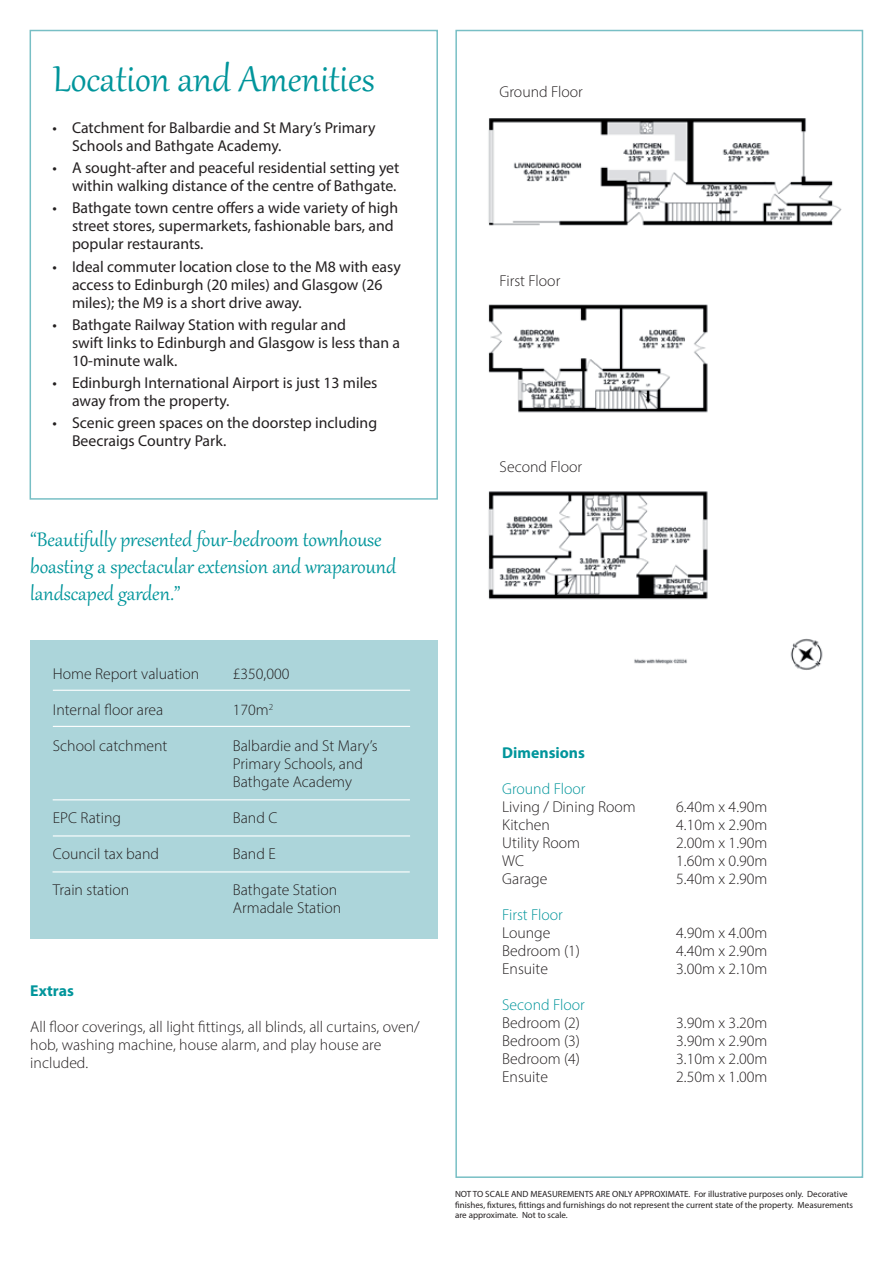
<style>
.page{position:relative;width:893px;height:1263px;background:#fff}
.page>*{position:absolute;margin:0;border:0;box-sizing:border-box;transform-origin:0 0}
.t1{font:44.25px "Gabriola";color:#00959b}
.t2{font:24px/27px "Gabriola";color:#00959b}
.t3{font:15.75px/18px "Myriad Pro";color:#231f20}
.t4{font:300 15.75px/18px "Myriad Pro";color:#231f20}
.t5{font:300 15.75px "Myriad Pro";color:#00959b}
.t6{font:700 15.75px "Myriad Pro";color:#00959b}
.t7{font:9px/10.5px "Myriad Pro";color:#231f20}
</style>
<div class="page">
<img style="left:488px;top:64px;width:376px;height:624px">
<div style="left:30px;top:30px;width:408px;height:470px;border:2px solid #78bfc5"></div>
<div style="left:30px;top:640px;width:408px;height:299px;background:#acd5da"></div>
<hr style="left:53px;top:690px;width:357px;height:1px;background:#fff">
<hr style="left:53px;top:726px;width:357px;height:1px;background:#fff">
<hr style="left:53px;top:799px;width:357px;height:1px;background:#fff">
<hr style="left:53px;top:835px;width:357px;height:1px;background:#fff">
<hr style="left:53px;top:871px;width:357px;height:1px;background:#fff">
<div style="left:563px;top:442px;width:102px;height:18px;background:#fff"></div>
<div style="left:563px;top:256px;width:102px;height:18px;background:#fff"></div>
<div style="left:610px;top:68px;width:101px;height:25px;background:#fff"></div>
<h1 class="t1" style="left:53px;top:49px;width:323px">Location and Amenities</h1>
<p class="t3" style="left:72px;top:118px;width:305px;text-indent:-19px">• Catchment for Balbardie and St Mary’s Primary<br>Schools and Bathgate Academy.</p>
<p class="t3" style="left:53px;top:159px;width:348px;text-align:right">• A sought-after and peaceful residential setting yet within walking distance of the centre of Bathgate.</p>
<p class="t3" style="left:72px;top:199px;width:328px;text-indent:-19px">• Bathgate town centre offers a wide variety of high street stores, supermarkets, fashionable bars, and popular restaurants.</p>
<p class="t3" style="left:72px;top:257px;width:330px;text-indent:-19px">• Ideal commuter location close to the M8 with easy access to Edinburgh (20 miles) and Glasgow (26 miles); the M9 is a short drive away.</p>
<p class="t3" style="left:72px;top:315px;width:330px;text-indent:-19px">• Bathgate Railway Station with regular and<br>swift links to Edinburgh and Glasgow is less than a<br>10-minute walk.</p>
<p class="t3" style="left:72px;top:374px;width:307px;text-indent:-19px">• Edinburgh International Airport is just 13 miles away from the property.</p>
<p class="t3" style="left:72px;top:414px;width:307px;text-indent:-19px">• Scenic green spaces on the doorstep including<br>Beecraigs Country Park.</p>
<h2 class="t2" style="left:30px;top:524px;width:367px">“Beautifully presented four-bedroom townhouse boasting a spectacular extension and wraparound landscaped garden.”</h2>
<p class="t4" style="left:53px;top:664px;width:148px">Home Report valuation</p>
<p class="t4" style="left:233px;top:664px;width:58px">£350,000</p>
<p class="t4" style="left:53px;top:700px;width:112px">Internal floor area</p>
<p class="t4" style="left:233px;top:700px;width:42px">170m<sup>2</sup></p>
<p class="t4" style="left:53px;top:736px;width:116px">School catchment</p>
<p class="t4" style="left:233px;top:736px;width:146px">Balbardie and St Mary’s<br>Primary Schools, and<br>Bathgate Academy</p>
<p class="t4" style="left:53px;top:808px;width:70px">EPC Rating</p>
<p class="t4" style="left:233px;top:808px;width:46px">Band C</p>
<p class="t4" style="left:53px;top:844px;width:108px">Council tax band</p>
<p class="t4" style="left:233px;top:844px;width:44px">Band E</p>
<p class="t4" style="left:53px;top:880px;width:78px">Train station</p>
<p class="t4" style="left:233px;top:880px;width:110px">Bathgate Station<br>Armadale Station</p>
<p class="t6" style="left:30px;top:980px;width:45px">Extras</p>
<p class="t4" style="left:30px;top:1018px;width:391px">All floor coverings, all light fittings, all blinds, all curtains, oven/ hob, washing machine, house alarm, and play house are included.</p>
<p class="t4" style="left:500px;top:83px;width:85px">Ground Floor</p>
<p class="t4" style="left:500px;top:272px;width:62px">First Floor</p>
<p class="t4" style="left:500px;top:458px;width:84px">Second Floor</p>
<p class="t6" style="left:502px;top:742px;width:84px">Dimensions</p>
<p class="t5" style="left:502px;top:779px;width:85px">Ground Floor</p>
<p class="t4" style="left:502px;top:797px;width:135px">Living / Dining Room</p>
<p class="t4" style="left:676px;top:797px;width:93px">6.40m x 4.90m</p>
<p class="t4" style="left:502px;top:815px;width:49px">Kitchen</p>
<p class="t4" style="left:676px;top:815px;width:93px">4.10m x 2.90m</p>
<p class="t4" style="left:502px;top:833px;width:79px">Utility Room</p>
<p class="t4" style="left:676px;top:833px;width:93px">2.00m x 1.90m</p>
<p class="t4" style="left:502px;top:851px;width:23px">WC</p>
<p class="t4" style="left:676px;top:851px;width:93px">1.60m x 0.90m</p>
<p class="t4" style="left:502px;top:869px;width:47px">Garage</p>
<p class="t4" style="left:676px;top:869px;width:93px">5.40m x 2.90m</p>
<p class="t5" style="left:502px;top:905px;width:62px">First Floor</p>
<p class="t4" style="left:502px;top:923px;width:50px">Lounge</p>
<p class="t4" style="left:676px;top:923px;width:93px">4.90m x 4.00m</p>
<p class="t4" style="left:502px;top:941px;width:79px">Bedroom (1)</p>
<p class="t4" style="left:676px;top:941px;width:93px">4.40m x 2.90m</p>
<p class="t4" style="left:502px;top:959px;width:47px">Ensuite</p>
<p class="t4" style="left:676px;top:959px;width:93px">3.00m x 2.10m</p>
<p class="t5" style="left:502px;top:995px;width:84px">Second Floor</p>
<p class="t4" style="left:502px;top:1013px;width:79px">Bedroom (2)</p>
<p class="t4" style="left:676px;top:1013px;width:93px">3.90m x 3.20m</p>
<p class="t4" style="left:502px;top:1031px;width:79px">Bedroom (3)</p>
<p class="t4" style="left:676px;top:1031px;width:93px">3.90m x 2.90m</p>
<p class="t4" style="left:502px;top:1049px;width:79px">Bedroom (4)</p>
<p class="t4" style="left:676px;top:1049px;width:93px">3.10m x 2.00m</p>
<p class="t4" style="left:502px;top:1067px;width:47px">Ensuite</p>
<p class="t4" style="left:676px;top:1067px;width:93px">2.50m x 1.00m</p>
<p class="t7" style="left:455px;top:1189px;width:400px">NOT TO SCALE AND MEASUREMENTS ARE ONLY APPROXIMATE. For illustrative purposes only. Decorative finishes, fixtures, fittings and furnishings do not represent the current state of the property. Measurements are approximate. Not to scale.</p>
</div>
